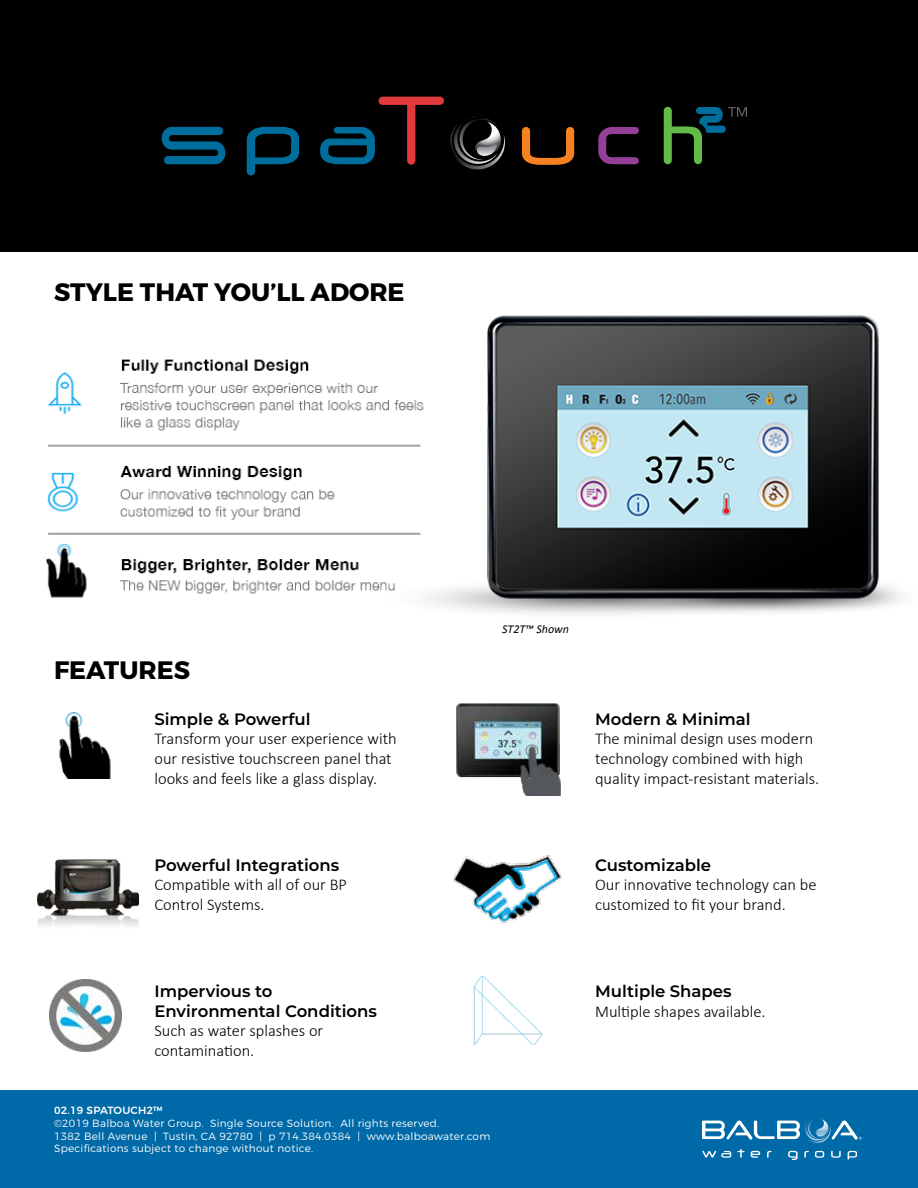
<style>
.page{position:relative;width:918px;height:1188px;background:#fff}
.page>*{position:absolute;margin:0;border:0;box-sizing:border-box;transform-origin:0 0}
.t1{font:700 25.2px "Montserrat";color:#000}
.t2{font:300 16.5px/19.8px "Calibri";color:#000}
.t3{font:600 16.5px/19.8px "Montserrat";color:#000}
.t4{font:italic 12px "Calibri";color:#000}
.t5{font:300 10.5px/12.6px "Montserrat";letter-spacing:.025em;color:#fff}
.t6{font:500 10.5px "Montserrat";letter-spacing:.025em;color:#fff}
</style>
<div class="page">
<div style="left:0;top:0;width:918px;height:251px;background:#000"></div>
<div style="left:0;top:1090px;width:918px;height:98px;background:#0069a7"></div>
<svg style="left:702px;top:1118px;width:160px;height:42px"></svg>
<img style="left:46px;top:315px;width:856px;height:300px">
<svg style="left:522px;top:127px;width:52px;height:38px"></svg>
<svg style="left:247px;top:127px;width:52px;height:48px"></svg>
<svg style="left:162px;top:127px;width:63px;height:37px"></svg>
<svg style="left:598px;top:127px;width:41px;height:37px"></svg>
<svg style="left:320px;top:97px;width:185px;height:73px"></svg>
<svg style="left:664px;top:107px;width:83px;height:57px"></svg>
<img style="left:59px;top:712px;width:52px;height:66px">
<img style="left:50px;top:980px;width:72px;height:72px">
<img style="left:37px;top:859px;width:101px;height:67px">
<img style="left:456px;top:703px;width:105px;height:93px">
<img style="left:454px;top:855px;width:108px;height:68px">
<img style="left:473px;top:976px;width:70px;height:68px">
<h1 class="t1" style="left:54px;top:277px;width:352px">STYLE THAT YOU’LL ADORE</h1>
<h1 class="t1" style="left:54px;top:655px;width:137px">FEATURES</h1>
<p class="t3" style="left:154px;top:708px;width:158px">Simple &amp; Powerful</p>
<p class="t2" style="left:154px;top:728px;width:244px">Transform your user experience with our resistive touchscreen panel that looks and feels like a glass display.</p>
<p class="t4" style="left:502px;top:621px;width:68px">ST2T™ Shown</p>
<p class="t3" style="left:595px;top:708px;width:157px">Modern &amp; Minimal</p>
<p class="t2" style="left:595px;top:728px;width:226px">The minimal design uses modern technology combined with high quality impact-resistant materials.</p>
<p class="t3" style="left:154px;top:854px;width:186px">Powerful Integrations</p>
<p class="t2" style="left:154px;top:874px;width:194px">Compatible with all of our BP<br>Control Systems.</p>
<p class="t3" style="left:154px;top:980px;width:224px">Impervious to<br>Environmental Conditions</p>
<p class="t2" style="left:154px;top:1020px;width:170px">Such as water splashes or contamination.</p>
<p class="t6" style="left:54px;top:1104px;width:110px">02.19 SPATOUCH2™</p>
<p class="t5" style="left:54px;top:1117px;width:438px">©2019 Balboa Water Group. Single Source Solution. All rights reserved.<br>1382 Bell Avenue | Tustin, CA 92780 | p 714.384.0384 | www.balboawater.com<br>Specifications subject to change without notice.</p>
<p class="t3" style="left:595px;top:854px;width:118px">Customizable</p>
<p class="t2" style="left:595px;top:874px;width:223px">Our innovative technology can be customized to fit your brand.</p>
<p class="t3" style="left:595px;top:980px;width:138px">Multiple Shapes</p>
<p class="t2" style="left:595px;top:1001px;width:172px">Multiple shapes available.</p>
</div>
